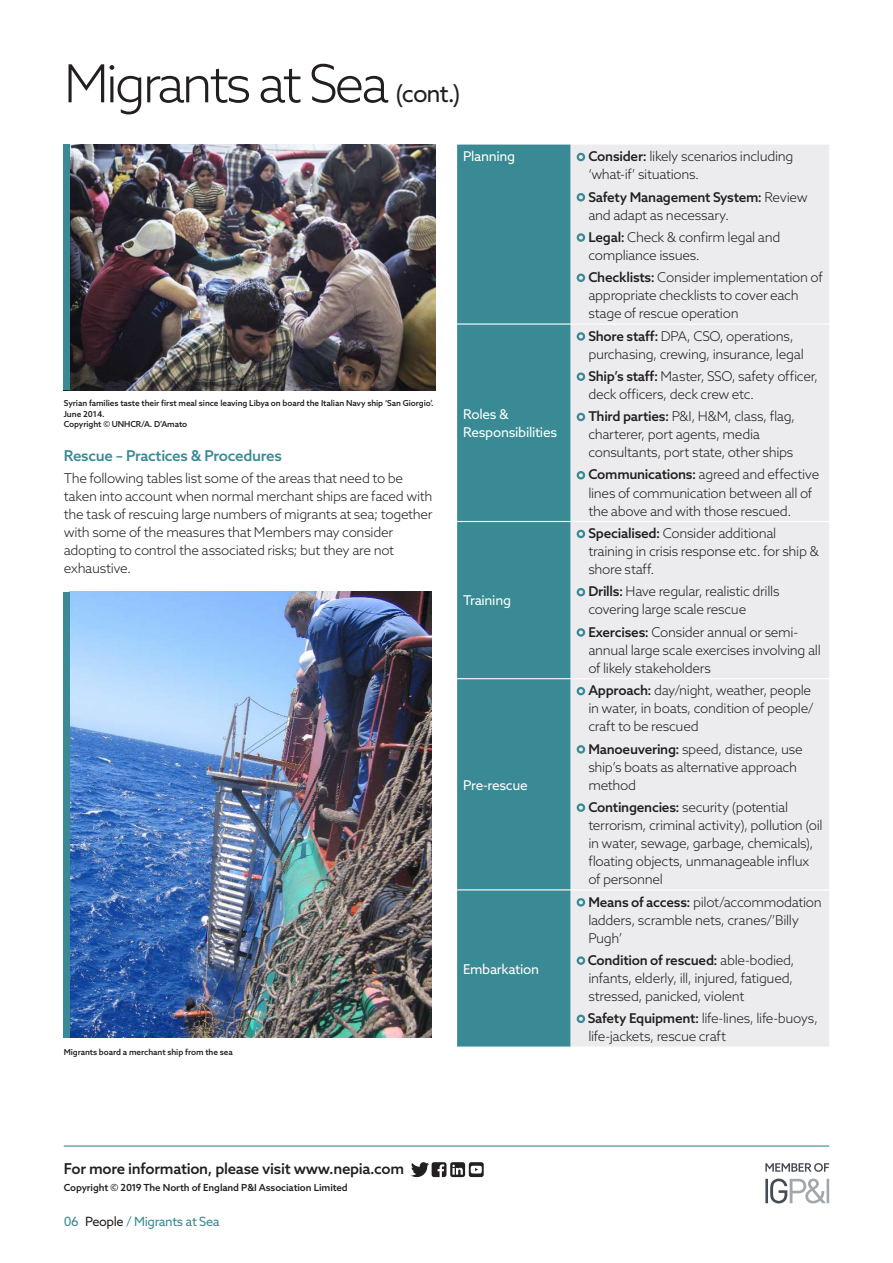
<style>
.page{position:relative;width:893px;height:1263px;background:#fff}
.page>*{position:absolute;margin:0;border:0;box-sizing:border-box;transform-origin:0 0}
.NORTH_-_Title__cont{font:300 52.5px "Azo Sans";letter-spacing:-.06em;color:#231f20}
.NORTH_-_Footer{font:500 15px "Azo Sans";letter-spacing:-.02em;color:#231f20}
.NORTH_-_Sub_Header{font:500 15px "Azo Sans";letter-spacing:-.02em;color:#398a94}
.NORTH_-_Points_1{font:300 13.5px/18px "Azo Sans";letter-spacing:-.025em;color:#231f20}
.NORTH_-_Body_2{font:300 13.5px/18px "Azo Sans";letter-spacing:-.025em;color:#231f20}
.NORTH_-_Body_2-2{font:13.5px/18px "Azo Sans";letter-spacing:-.02em;color:#fff}
.NORTH_-_Navigation{font:12.75px "Azo Sans";letter-spacing:-.03em;color:#398a94}
.NORTH_-_Footer-2{font:500 9.75px "Azo Sans";letter-spacing:-.01em;color:#231f20}
.NORTH_-_Copyright{font:500 8.25px/10.8px "Azo Sans";letter-spacing:-.01em;color:#231f20}
.s1{font-weight:400;font-size:24px}
.s2{font-weight:500}
.s3{color:#231f20}
</style>
<div class="page">
<div style="left:457px;top:145px;width:114px;height:901px;background:#398a94"></div>
<div style="left:571px;top:145px;width:258px;height:901px;background:#ececee"></div>
<hr style="left:457px;top:323px;width:114px;height:2px;background:#fff">
<hr style="left:571px;top:323px;width:258px;height:2px;background:#fff">
<hr style="left:457px;top:521px;width:114px;height:1px;background:#fff">
<hr style="left:571px;top:521px;width:258px;height:1px;background:#fff">
<hr style="left:457px;top:678px;width:114px;height:1px;background:#fff">
<hr style="left:571px;top:678px;width:258px;height:1px;background:#fff">
<hr style="left:457px;top:889px;width:114px;height:1px;background:#fff">
<hr style="left:571px;top:889px;width:258px;height:1px;background:#fff">
<div style="left:577px;top:153px;width:8px;height:8px;border:2px solid #398a94;border-radius:50%"></div>
<div style="left:577px;top:193px;width:8px;height:8px;border:2px solid #398a94;border-radius:50%"></div>
<div style="left:577px;top:233px;width:8px;height:9px;border:2px solid #398a94;border-radius:50%"></div>
<div style="left:577px;top:273px;width:8px;height:9px;border:2px solid #398a94;border-radius:50%"></div>
<div style="left:577px;top:332px;width:8px;height:9px;border:2px solid #398a94;border-radius:50%"></div>
<div style="left:577px;top:372px;width:8px;height:9px;border:2px solid #398a94;border-radius:50%"></div>
<div style="left:577px;top:413px;width:8px;height:8px;border:2px solid #398a94;border-radius:50%"></div>
<div style="left:577px;top:471px;width:8px;height:8px;border:2px solid #398a94;border-radius:50%"></div>
<div style="left:577px;top:530px;width:8px;height:8px;border:2px solid #398a94;border-radius:50%"></div>
<div style="left:577px;top:588px;width:8px;height:8px;border:2px solid #398a94;border-radius:50%"></div>
<div style="left:577px;top:628px;width:8px;height:9px;border:2px solid #398a94;border-radius:50%"></div>
<div style="left:577px;top:687px;width:8px;height:8px;border:2px solid #398a94;border-radius:50%"></div>
<div style="left:577px;top:745px;width:8px;height:9px;border:2px solid #398a94;border-radius:50%"></div>
<div style="left:577px;top:803px;width:8px;height:9px;border:2px solid #398a94;border-radius:50%"></div>
<div style="left:577px;top:898px;width:8px;height:8px;border:2px solid #398a94;border-radius:50%"></div>
<div style="left:577px;top:956px;width:8px;height:9px;border:2px solid #398a94;border-radius:50%"></div>
<div style="left:577px;top:1014px;width:8px;height:9px;border:2px solid #398a94;border-radius:50%"></div>
<hr style="left:64px;top:1145px;width:765px;height:1px;background:#398a94">
<svg style="left:411px;top:1162px;width:73px;height:15px"></svg>
<svg style="left:765px;top:1178px;width:64px;height:25px"></svg>
<svg style="left:765px;top:1163px;width:64px;height:9px"></svg>
<img style="left:70px;top:145px;width:366px;height:245px">
<div style="left:64px;top:145px;width:6px;height:245px;background:#398a94"></div>
<img style="left:70px;top:592px;width:362px;height:446px">
<div style="left:64px;top:592px;width:6px;height:446px;background:#398a94"></div>
<p class="NORTH_-_Title__cont" style="left:64px;top:49px;width:398px">Migrants at Sea <span class="s1">(cont.)</span></p>
<p class="NORTH_-_Copyright" style="left:64px;top:397px;width:371px">Syrian families taste their first meal since leaving Libya on board the Italian Navy ship ‘San Giorgio’.<br>June 2014.<br>Copyright © UNHCR/A. D’Amato</p>
<p class="NORTH_-_Sub_Header" style="left:64px;top:446px;width:220px">Rescue – Practices &amp; Procedures</p>
<p class="NORTH_-_Body_2" style="left:64px;top:469px;width:370px">The following tables list some of the areas that need to be taken into account when normal merchant ships are faced with the task of rescuing large numbers of migrants at sea; together with some of the measures that Members may consider adopting to control the associated risks; but they are not exhaustive.</p>
<p class="NORTH_-_Copyright" style="left:64px;top:1046px;width:171px">Migrants board a merchant ship from the sea</p>
<p class="NORTH_-_Body_2-2" style="left:463px;top:147px;width:54px">Planning</p>
<p class="NORTH_-_Points_1" style="left:588px;top:147px;width:207px"><span class="s2">Consider:</span> likely scenarios including ‘what-if’ situations.</p>
<p class="NORTH_-_Points_1" style="left:588px;top:188px;width:221px"><span class="s2">Safety Management System:</span> Review and adapt as necessary.</p>
<p class="NORTH_-_Points_1" style="left:588px;top:228px;width:194px"><span class="s2">Legal:</span> Check &amp; confirm legal and compliance issues.</p>
<p class="NORTH_-_Points_1" style="left:588px;top:268px;width:236px"><span class="s2">Checklists:</span> Consider implementation of appropriate checklists to cover each stage of rescue operation</p>
<p class="NORTH_-_Body_2-2" style="left:463px;top:405px;width:95px">Roles &amp;<br>Responsibilities</p>
<p class="NORTH_-_Body_2-2" style="left:463px;top:591px;width:49px">Training</p>
<p class="NORTH_-_Body_2-2" style="left:463px;top:776px;width:66px">Pre-rescue</p>
<p class="NORTH_-_Body_2-2" style="left:463px;top:960px;width:77px">Embarkation</p>
<p class="NORTH_-_Points_1" style="left:588px;top:327px;width:217px"><span class="s2">Shore staff:</span> DPA, CSO, operations, purchasing, crewing, insurance, legal</p>
<p class="NORTH_-_Points_1" style="left:588px;top:367px;width:231px"><span class="s2">Ship’s staff:</span> Master, SSO, safety officer, deck officers, deck crew etc.</p>
<p class="NORTH_-_Points_1" style="left:588px;top:407px;width:208px"><span class="s2">Third parties:</span> P&amp;I, H&amp;M, class, flag, charterer, port agents, media consultants, port state, other ships</p>
<p class="NORTH_-_Points_1" style="left:588px;top:465px;width:232px"><span class="s2">Communications:</span> agreed and effective lines of communication between all of the above and with those rescued.</p>
<p class="NORTH_-_Points_1" style="left:588px;top:524px;width:232px"><span class="s2">Specialised:</span> Consider additional training in crisis response etc. for ship &amp; shore staff.</p>
<p class="NORTH_-_Points_1" style="left:588px;top:582px;width:193px"><span class="s2">Drills:</span> Have regular, realistic drills covering large scale rescue</p>
<p class="NORTH_-_Points_1" style="left:588px;top:623px;width:234px"><span class="s2">Exercises:</span> Consider annual or semi&shy;annual large scale exercises involving all of likely stakeholders</p>
<p class="NORTH_-_Points_1" style="left:588px;top:681px;width:227px"><span class="s2">Approach:</span> day/night, weather, people in water, in boats, condition of people/ craft to be rescued</p>
<p class="NORTH_-_Points_1" style="left:588px;top:740px;width:216px"><span class="s2">Manoeuvering:</span> speed, distance, use ship’s boats as alternative approach method</p>
<p class="NORTH_-_Points_1" style="left:588px;top:798px;width:236px"><span class="s2">Contingencies:</span> security (potential terrorism, criminal activity), pollution (oil in water, sewage, garbage, chemicals), floating objects, unmanageable influx of personnel</p>
<p class="NORTH_-_Points_1" style="left:588px;top:893px;width:235px"><span class="s2">Means of access:</span> pilot/accommodation ladders, scramble nets, cranes/’Billy<br>Pugh’</p>
<p class="NORTH_-_Points_1" style="left:588px;top:951px;width:208px;text-align:justify"><span class="s2">Condition of rescued:</span> able-bodied, infants, elderly, ill, injured, fatigued, stressed, panicked, violent</p>
<p class="NORTH_-_Points_1" style="left:588px;top:1009px;width:232px"><span class="s2">Safety Equipment:</span> life-lines, life-buoys, life-jackets, rescue craft</p>
<p class="NORTH_-_Footer" style="left:64px;top:1159px;width:342px">For more information, please visit www.nepia.com</p>
<p class="NORTH_-_Footer-2" style="left:64px;top:1181px;width:286px">Copyright © 2019 The North of England P&amp;I Association Limited</p>
<p class="NORTH_-_Navigation" style="left:64px;top:1213px;width:157px">06 <span class="s3">People</span> / Migrants at Sea</p>
</div>
